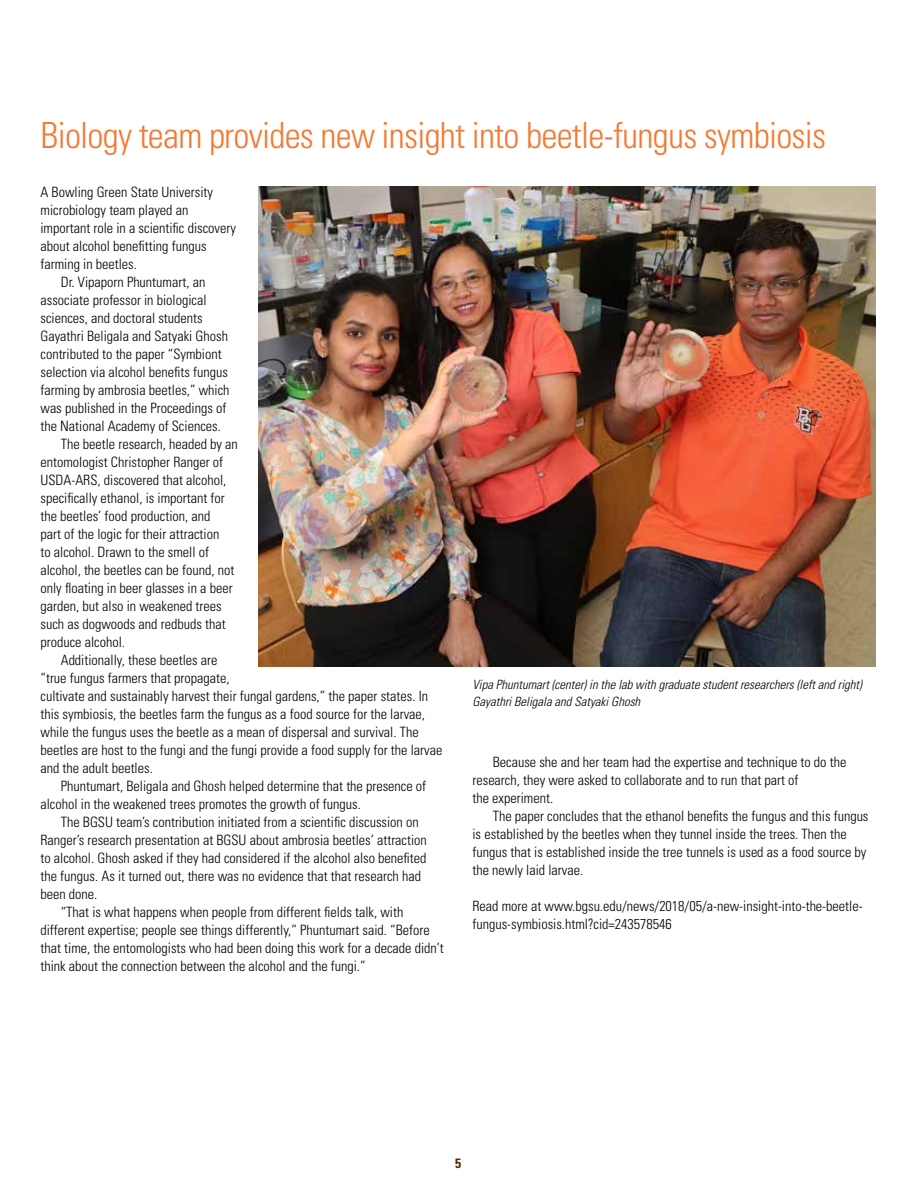
<style>
.page{position:relative;width:918px;height:1188px;background:#fff}
.page>*{position:absolute;margin:0;border:0;box-sizing:border-box;transform-origin:0 0}
.t1{font:300 condensed 36px "Univers LT Std";letter-spacing:-.02em;color:#f47932}
.t2{font:300 condensed 14.25px/18px "Univers LT Std";color:#000}
.t3{font:700 condensed 13.5px "Univers LT Std";color:#552500}
.t4{font:italic 300 condensed 12.75px/16.2px "Univers LT Std";color:#000}
</style>
<div class="page">
<img style="left:258px;top:187px;width:618px;height:479px">
<h1 class="t1" style="left:40px;top:113px;width:787px">Biology team provides new insight into beetle-fungus symbiosis</h1>
<p class="t2" style="left:40px;top:183px;width:174px">A Bowling Green State University</p>
<p class="t2" style="left:40px;top:201px;width:149px">microbiology team played an</p>
<p class="t2" style="left:40px;top:219px;width:197px">important role in a scientific discovery</p>
<p class="t2" style="left:40px;top:237px;width:168px">about alcohol benefitting fungus</p>
<p class="t2" style="left:40px;top:255px;width:98px">farming in beetles.</p>
<p class="t2" style="left:61px;top:273px;width:146px">Dr. Vipaporn Phuntumart, an</p>
<p class="t2" style="left:40px;top:291px;width:168px">associate professor in biological</p>
<p class="t2" style="left:40px;top:309px;width:164px">sciences, and doctoral students</p>
<p class="t2" style="left:40px;top:327px;width:189px">Gayathri Beligala and Satyaki Ghosh</p>
<p class="t2" style="left:40px;top:345px;width:183px">contributed to the paper “Symbiont</p>
<p class="t2" style="left:40px;top:363px;width:189px">selection via alcohol benefits fungus</p>
<p class="t2" style="left:40px;top:381px;width:191px">farming by ambrosia beetles,” which</p>
<p class="t2" style="left:40px;top:399px;width:187px">was published in the Proceedings of</p>
<p class="t2" style="left:40px;top:417px;width:182px">the National Academy of Sciences.</p>
<p class="t2" style="left:61px;top:435px;width:179px">The beetle research, headed by an</p>
<p class="t2" style="left:40px;top:453px;width:184px">entomologist Christopher Ranger of</p>
<p class="t2" style="left:40px;top:471px;width:187px">USDA-ARS, discovered that alcohol,</p>
<p class="t2" style="left:40px;top:489px;width:186px">specifically ethanol, is important for</p>
<p class="t2" style="left:40px;top:507px;width:172px">the beetles’ food production, and</p>
<p class="t2" style="left:40px;top:525px;width:180px">part of the logic for their attraction</p>
<p class="t2" style="left:40px;top:543px;width:170px">to alcohol. Drawn to the smell of</p>
<p class="t2" style="left:40px;top:561px;width:195px">alcohol, the beetles can be found, not</p>
<p class="t2" style="left:40px;top:579px;width:194px">only floating in beer glasses in a beer</p>
<p class="t2" style="left:40px;top:597px;width:183px">garden, but also in weakened trees</p>
<p class="t2" style="left:40px;top:615px;width:187px">such as dogwoods and redbuds that</p>
<p class="t2" style="left:40px;top:633px;width:86px">produce alcohol.</p>
<p class="t2" style="left:61px;top:651px;width:158px">Additionally, these beetles are</p>
<p class="t2" style="left:40px;top:669px;width:191px">“true fungus farmers that propagate,</p>
<p class="t2" style="left:40px;top:687px;width:389px">cultivate and sustainably harvest their fungal gardens,” the paper states. In</p>
<p class="t2" style="left:40px;top:705px;width:386px">this symbiosis, the beetles farm the fungus as a food source for the larvae,</p>
<p class="t2" style="left:40px;top:723px;width:380px">while the fungus uses the beetle as a mean of dispersal and survival. The</p>
<p class="t2" style="left:40px;top:741px;width:403px">beetles are host to the fungi and the fungi provide a food supply for the larvae</p>
<p class="t2" style="left:40px;top:759px;width:114px">and the adult beetles.</p>
<p class="t2" style="left:61px;top:777px;width:367px">Phuntumart, Beligala and Ghosh helped determine that the presence of</p>
<p class="t2" style="left:40px;top:795px;width:322px">alcohol in the weakened trees promotes the growth of fungus.</p>
<p class="t2" style="left:61px;top:813px;width:359px">The BGSU team’s contribution initiated from a scientific discussion on</p>
<p class="t2" style="left:40px;top:831px;width:388px">Ranger’s research presentation at BGSU about ambrosia beetles’ attraction</p>
<p class="t2" style="left:40px;top:849px;width:388px">to alcohol. Ghosh asked if they had considered if the alcohol also benefited</p>
<p class="t2" style="left:40px;top:867px;width:382px">the fungus. As it turned out, there was no evidence that that research had</p>
<p class="t2" style="left:40px;top:885px;width:58px">been done.</p>
<p class="t2" style="left:61px;top:903px;width:344px">“That is what happens when people from different fields talk, with</p>
<p class="t2" style="left:40px;top:921px;width:391px">different expertise; people see things differently,” Phuntumart said. “Before</p>
<p class="t2" style="left:40px;top:939px;width:405px">that time, the entomologists who had been doing this work for a decade didn’t</p>
<p class="t2" style="left:40px;top:957px;width:327px">think about the connection between the alcohol and the fungi.”</p>
<p class="t4" style="left:472px;top:677px;width:391px">Vipa Phuntumart (center) in the lab with graduate student researchers (left and right)<br>Gayathri Beligala and Satyaki Ghosh</p>
<p class="t2" style="left:473px;top:753px;width:375px;text-indent:20px">Because she and her team had the expertise and technique to do the research, they were asked to collaborate and to run that part of<br>the experiment.</p>
<p class="t2" style="left:473px;top:807px;width:398px;text-indent:20px">The paper concludes that the ethanol benefits the fungus and this fungus is established by the beetles when they tunnel inside the trees. Then the fungus that is established inside the tree tunnels is used as a food source by the newly laid larvae.</p>
<p class="t2" style="left:473px;top:897px;width:392px">Read more at www.bgsu.edu/news/2018/05/a-new-insight-into-the-beetle&shy;fungus-symbiosis.html?cid=243578546</p>
<p class="t3" style="left:455px;top:1155px;width:7px">5</p>
</div>
